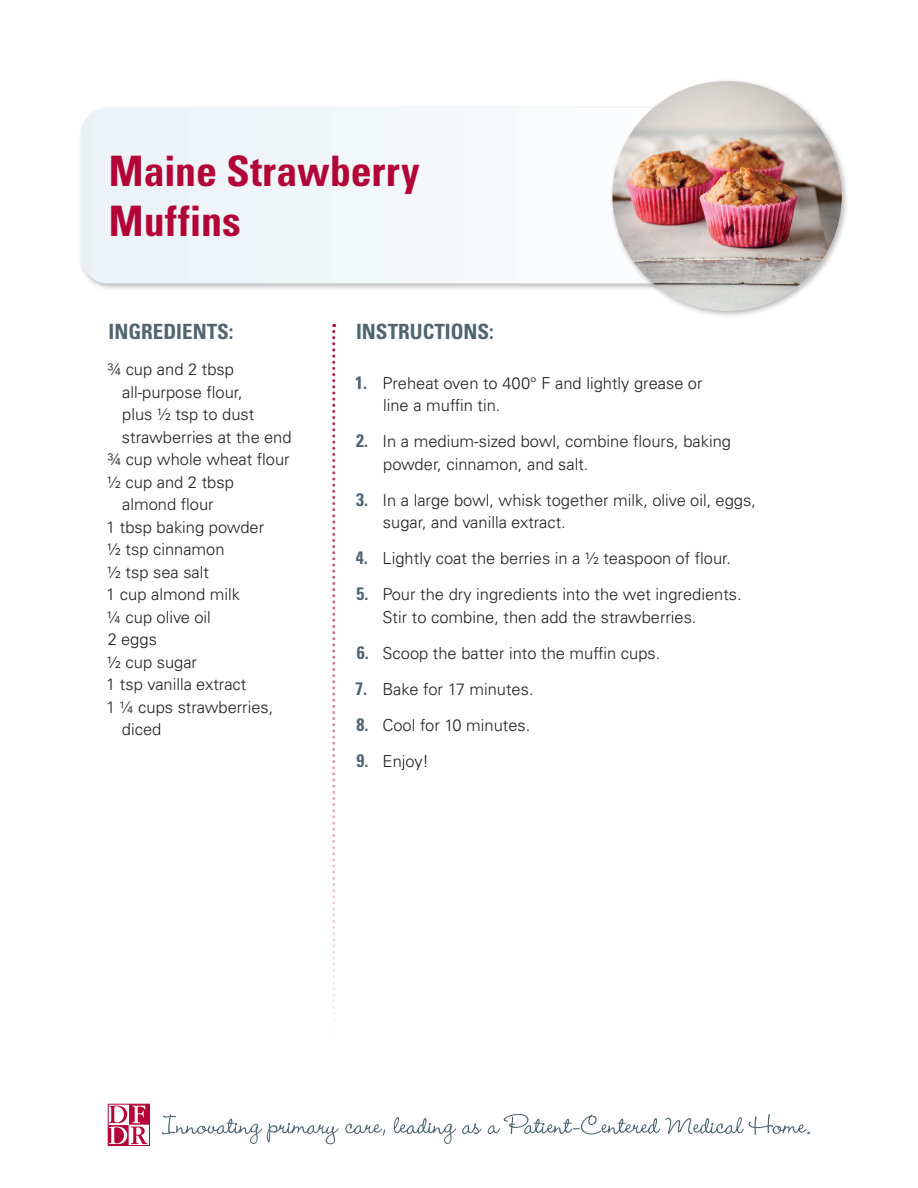
<style>
.page{position:relative;width:918px;height:1188px;background:#fff}
.page>*{position:absolute;margin:0;border:0;box-sizing:border-box;transform-origin:0 0}
.t1{font:700 condensed 42px/50.4px "Univers LT Pro";color:#b30437}
.t2{font:700 condensed 21px "Univers LT Pro";color:#4f6570}
.t3{font:300 16.5px/22.5px "Univers LT Pro 45";color:#231f20}
.s1{font-family:"Univers LT Pro";font-weight:700;font-stretch:condensed;font-size:18px;color:#4f6570}
</style>
<div class="page">
<div style="left:78px;top:105px;width:636px;height:186px;background:#231f20;opacity:.3"></div>
<div style="left:81px;top:108px;width:529px;height:176px;background:#f2f7f9"></div>
<svg style="left:108px;top:1104px;width:42px;height:42px"></svg>
<svg style="left:162px;top:1114px;width:648px;height:30px"></svg>
<svg style="left:332px;top:324px;width:3px;height:697px"></svg>
<div style="left:610px;top:78px;width:239px;height:240px;background:#231f20;opacity:.3"></div>
<img style="left:612px;top:81px;width:230px;height:229px;border-radius:115px">
<h1 class="t1" style="left:109px;top:145px;width:312px">Maine Strawberry<br>Muffins</h1>
<p class="t2" style="left:109px;top:319px;width:126px">INGREDIENTS:</p>
<p class="t3" style="left:107px;top:358px;width:128px">¾ cup and 2 tbsp</p>
<p class="t3" style="left:122px;top:380px;width:122px">all-purpose flour,</p>
<p class="t3" style="left:122px;top:403px;width:134px">plus ½ tsp to dust</p>
<p class="t3" style="left:122px;top:425px;width:171px">strawberries at the end</p>
<p class="t3" style="left:107px;top:448px;width:184px">¾ cup whole wheat flour</p>
<p class="t3" style="left:107px;top:470px;width:128px">½ cup and 2 tbsp</p>
<p class="t3" style="left:122px;top:493px;width:93px">almond flour</p>
<p class="t3" style="left:106px;top:515px;width:160px">1 tbsp baking powder</p>
<p class="t3" style="left:107px;top:538px;width:119px">½ tsp cinnamon</p>
<p class="t3" style="left:107px;top:560px;width:103px">½ tsp sea salt</p>
<p class="t3" style="left:106px;top:583px;width:135px">1 cup almond milk</p>
<p class="t3" style="left:107px;top:605px;width:105px">¼ cup olive oil</p>
<p class="t3" style="left:108px;top:628px;width:51px">2 eggs</p>
<p class="t3" style="left:107px;top:650px;width:91px">½ cup sugar</p>
<p class="t3" style="left:106px;top:673px;width:142px">1 tsp vanilla extract</p>
<p class="t3" style="left:106px;top:695px;width:169px">1 ¼ cups strawberries,</p>
<p class="t3" style="left:122px;top:718px;width:41px">diced</p>
<p class="t2" style="left:356px;top:319px;width:139px">INSTRUCTIONS:</p>
<p class="t3" style="left:383px;top:371px;width:321px;text-indent:-28px"><span class="s1">1.</span> Preheat oven to 400° F and lightly grease or line a muffin tin.</p>
<p class="t3" style="left:383px;top:430px;width:349px;text-indent:-27px"><span class="s1">2.</span> In a medium-sized bowl, combine flours, baking powder, cinnamon, and salt.</p>
<p class="t3" style="left:383px;top:488px;width:375px;text-indent:-27px"><span class="s1">3.</span> In a large bowl, whisk together milk, olive oil, eggs, sugar, and vanilla extract.</p>
<p class="t3" style="left:356px;top:547px;width:377px"><span class="s1">4.</span> Lightly coat the berries in a ½ teaspoon of flour.</p>
<p class="t3" style="left:383px;top:583px;width:361px;text-indent:-26px"><span class="s1">5.</span> Pour the dry ingredients into the wet ingredients.<br>Stir to combine, then add the strawberries.</p>
<p class="t3" style="left:357px;top:641px;width:305px"><span class="s1">6.</span> Scoop the batter into the muffin cups.</p>
<p class="t3" style="left:355px;top:677px;width:180px"><span class="s1">7.</span> Bake for 17 minutes.</p>
<p class="t3" style="left:357px;top:713px;width:175px"><span class="s1">8.</span> Cool for 10 minutes.</p>
<p class="t3" style="left:357px;top:749px;width:74px"><span class="s1">9.</span> Enjoy!</p>
</div>
